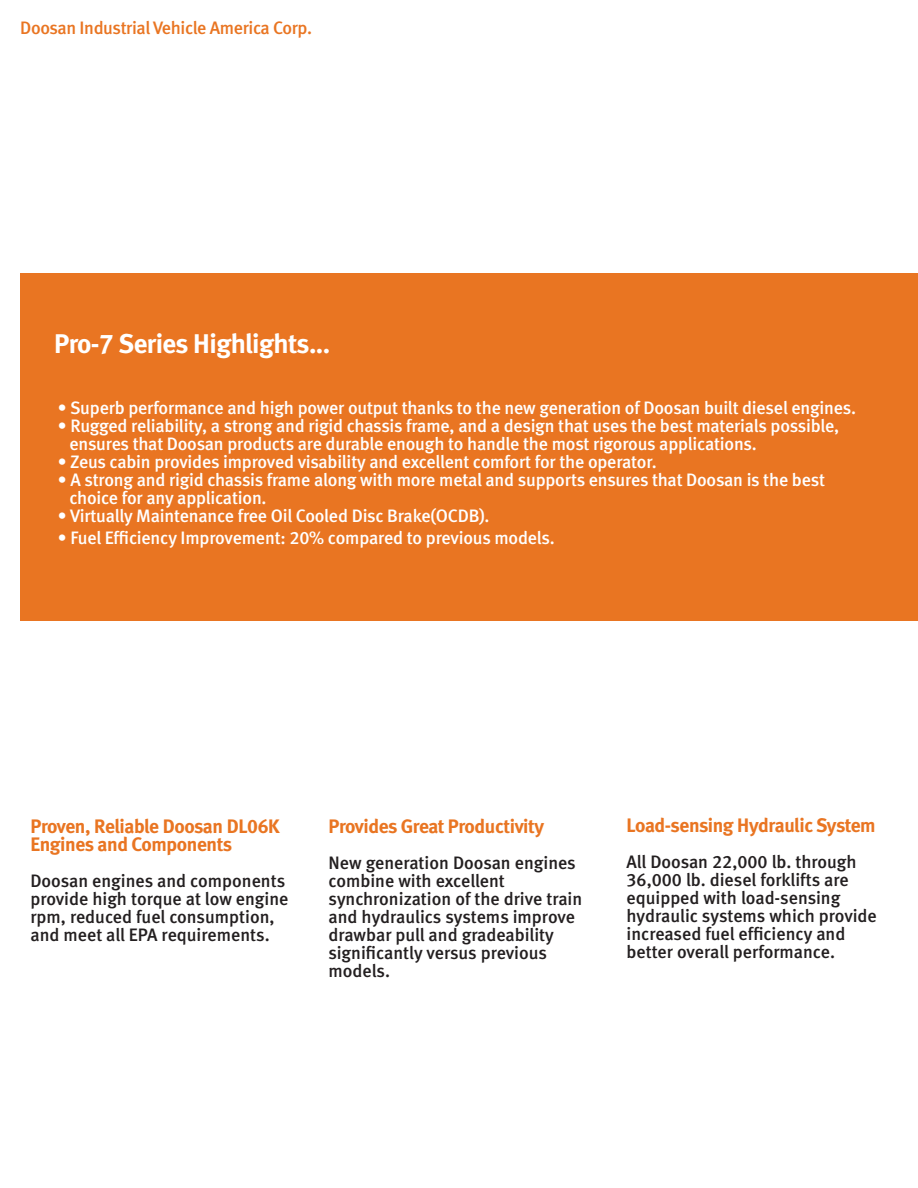
<style>
.page{position:relative;width:918px;height:1188px;background:#fff}
.page>*{position:absolute;margin:0;border:0;box-sizing:border-box;transform-origin:0 0}
.t1{font:27px "Meta Bold LF";letter-spacing:-.02em;color:#fff}
.t2{font:19.5px/18px "Meta Bold LF";letter-spacing:-.02em;color:#e97522}
.t3{font:18px/18px "Meta Medium LF";letter-spacing:-.01em;color:#fff}
.t4{font:18px/18px "Meta Medium LF";color:#231f20}
.t5{font:18px "Meta Medium LF";letter-spacing:-.02em;color:#e97522}
</style>
<div class="page">
<div style="left:20px;top:273px;width:898px;height:347px;background:#e97522"></div>
<p class="t5" style="left:20px;top:17px;width:293px">Doosan Industrial Vehicle America Corp.</p>
<p class="t1" style="left:54px;top:327px;width:278px">Pro-7 Series Highlights...</p>
<p class="t3" style="left:58px;top:399px;width:800px">• Superb performance and high power output thanks to the new generation of Doosan built diesel engines.</p>
<p class="t3" style="left:69px;top:417px;width:771px;text-indent:-12px">• Rugged reliability, a strong and rigid chassis frame, and a design that uses the best materials possible, ensures that Doosan products are durable enough to handle the most rigorous applications.</p>
<p class="t3" style="left:58px;top:453px;width:601px">• Zeus cabin provides improved visability and excellent comfort for the operator.</p>
<p class="t3" style="left:69px;top:471px;width:757px;text-indent:-12px">• A strong and rigid chassis frame along with more metal and supports ensures that Doosan is the best choice for any application.</p>
<p class="t3" style="left:58px;top:507px;width:433px">• Virtually Maintenance free Oil Cooled Disc Brake(OCDB).</p>
<p class="t3" style="left:58px;top:529px;width:499px">• Fuel Efficiency Improvement: 20% compared to previous models.</p>
<p class="t2" style="left:30px;top:817px;width:251px">Proven, Reliable Doosan DL06K<br>Engines and Components</p>
<p class="t4" style="left:30px;top:872px;width:260px">Doosan engines and components provide high torque at low engine rpm, reduced fuel consumption, and meet all EPA requirements.</p>
<p class="t2" style="left:328px;top:817px;width:217px">Provides Great Productivity</p>
<p class="t4" style="left:328px;top:854px;width:249px">New generation Doosan engines combine with excellent</p>
<p class="t4" style="left:328px;top:890px;width:255px">synchronization of the drive train and hydraulics systems improve drawbar pull and gradeability</p>
<p class="t4" style="left:328px;top:944px;width:220px">significantly versus previous models.</p>
<p class="t2" style="left:627px;top:816px;width:251px">Load-sensing Hydraulic System</p>
<p class="t4" style="left:627px;top:853px;width:252px">All Doosan 22,000 lb. through<br>36,000 lb. diesel forklifts are equipped with load-sensing hydraulic systems which provide increased fuel efficiency and</p>
<p class="t4" style="left:627px;top:943px;width:210px">better overall performance.</p>
</div>
